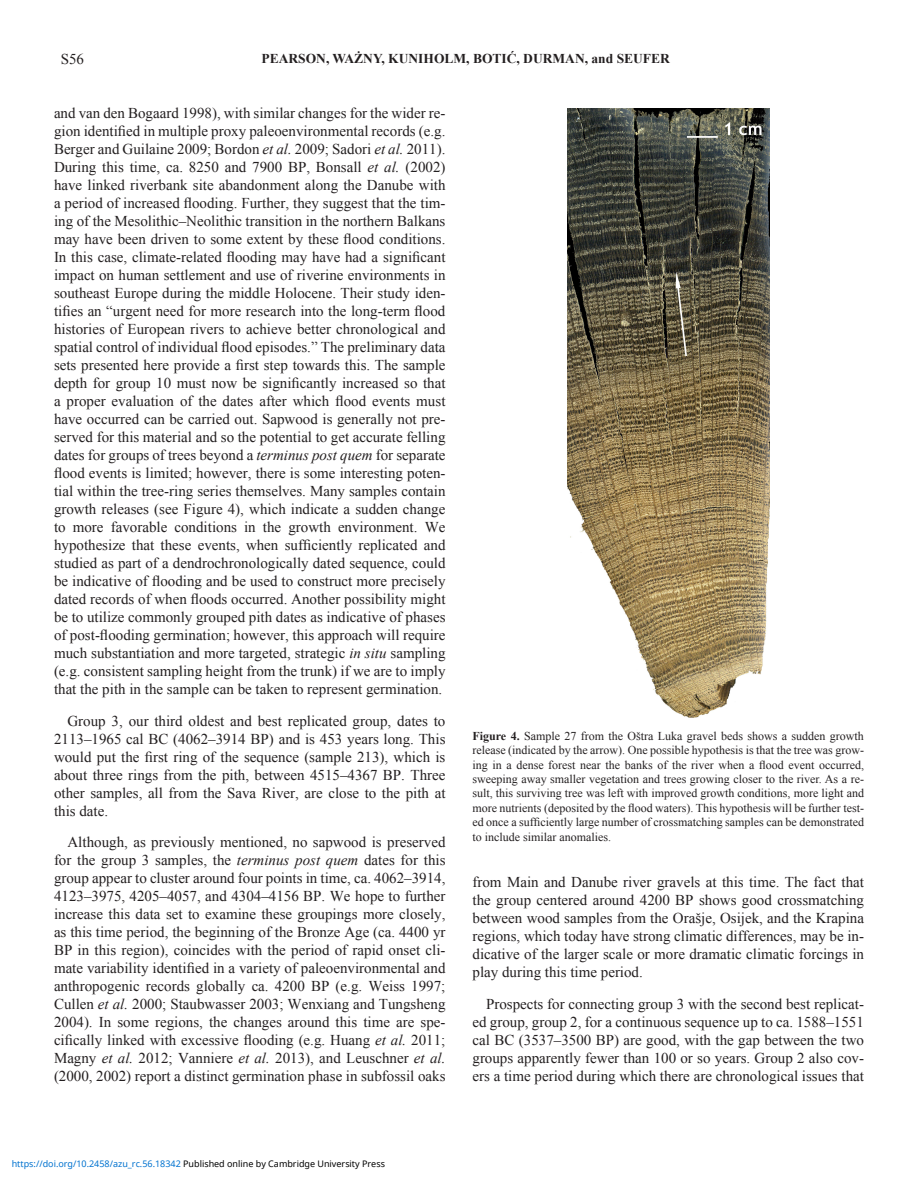
<style>
.page{position:relative;width:918px;height:1188px;background:#fff}
.page>*{position:absolute;margin:0;border:0;box-sizing:border-box;transform-origin:0 0}
.Body{font:15px/18px "Times New Roman";color:#231f20;text-align:justify}
.t1{font:700 13.5px "Times New Roman";color:#231f20}
.Fig__caption{font:12px/14.4px "Times New Roman";color:#231f20;text-align:justify}
.t2{font:9px "Noto Sans";color:#000}
.s1{font-style:italic}
.s2{font-weight:700}
.s3{color:#0172cf}
</style>
<div class="page">
<img style="left:567px;top:108px;width:202px;height:610px">
<p class="Body" style="left:61px;top:50px;width:25px">S56</p>
<p class="t1" style="left:262px;top:49px;width:410px">PEARSON, WAŻNY, KUNIHOLM, BOTIĆ, DURMAN, and SEUFER</p>
<p class="Body" style="left:54px;top:104px;width:393px">and van den Bogaard 1998), with similar changes for the wider re&shy;gion identified in multiple proxy paleoenvironmental records (e.g.<br>Berger and Guilaine 2009; Bordon <span class="s1">et al.</span> 2009; Sadori <span class="s1">et al.</span> 2011).<br>During this time, ca. 8250 and 7900 BP, Bonsall <span class="s1">et al.</span> (2002) have linked riverbank site abandonment along the Danube with a period of increased flooding. Further, they suggest that the tim&shy;ing of the Mesolithic–Neolithic transition in the northern Balkans may have been driven to some extent by these flood conditions.<br>In this case, climate-related flooding may have had a significant impact on human settlement and use of riverine environments in southeast Europe during the middle Holocene. Their study iden&shy;tifies an “urgent need for more research into the long-term flood histories of European rivers to achieve better chronological and spatial control of individual flood episodes.” The preliminary data sets presented here provide a first step towards this. The sample depth for group 10 must now be significantly increased so that a proper evaluation of the dates after which flood events must have occurred can be carried out. Sapwood is generally not pre&shy;served for this material and so the potential to get accurate felling dates for groups of trees beyond a <span class="s1">terminus post quem</span> for separate flood events is limited; however, there is some interesting poten&shy;tial within the tree-ring series themselves. Many samples contain growth releases (see Figure 4), which indicate a sudden change to more favorable conditions in the growth environment. We hypothesize that these events, when sufficiently replicated and studied as part of a dendrochronologically dated sequence, could be indicative of flooding and be used to construct more precisely dated records of when floods occurred. Another possibility might be to utilize commonly grouped pith dates as indicative of phases of post-flooding germination; however, this approach will require much substantiation and more targeted, strategic <span class="s1">in situ</span> sampling (e.g. consistent sampling height from the trunk) if we are to imply that the pith in the sample can be taken to represent germination.</p>
<p class="Body" style="left:54px;top:712px;width:393px;text-indent:14px">Group 3, our third oldest and best replicated group, dates to 2113–1965 cal BC (4062–3914 BP) and is 453 years long. This would put the first ring of the sequence (sample 213), which is about three rings from the pith, between 4515–4367 BP. Three other samples, all from the Sava River, are close to the pith at this date.</p>
<p class="Body" style="left:54px;top:833px;width:393px;text-indent:14px">Although, as previously mentioned, no sapwood is preserved for the group 3 samples, the <span class="s1">terminus post quem</span> dates for this group appear to cluster around four points in time, ca. 4062–3914, 4123–3975, 4205–4057, and 4304–4156 BP. We hope to further increase this data set to examine these groupings more closely, as this time period, the beginning of the Bronze Age (ca. 4400 yr BP in this region), coincides with the period of rapid onset cli&shy;mate variability identified in a variety of paleoenvironmental and anthropogenic records globally ca. 4200 BP (e.g. Weiss 1997; Cullen <span class="s1">et al.</span> 2000; Staubwasser 2003; Wenxiang and Tungsheng 2004). In some regions, the changes around this time are spe&shy;cifically linked with excessive flooding (e.g. Huang <span class="s1">et al.</span> 2011; Magny <span class="s1">et al.</span> 2012; Vanniere <span class="s1">et al.</span> 2013), and Leuschner <span class="s1">et al. </span>(2000, 2002) report a distinct germination phase in subfossil oaks</p>
<p class="Fig__caption" style="left:472px;top:728px;width:393px"><span class="s2">Figure 4.</span> Sample 27 from the Oštra Luka gravel beds shows a sudden growth release (indicated by the arrow). One possible hypothesis is that the tree was grow&shy;ing in a dense forest near the banks of the river when a flood event occurred, sweeping away smaller vegetation and trees growing closer to the river. As a re&shy;sult, this surviving tree was left with improved growth conditions, more light and more nutrients (deposited by the flood waters). This hypothesis will be further test&shy;ed once a sufficiently large number of crossmatching samples can be demonstrated to include similar anomalies.</p>
<p class="Body" style="left:472px;top:873px;width:393px">from Main and Danube river gravels at this time. The fact that the group centered around 4200 BP shows good crossmatching between wood samples from the Orašje, Osijek, and the Krapina regions, which today have strong climatic differences, may be in&shy;dicative of the larger scale or more dramatic climatic forcings in play during this time period.</p>
<p class="Body" style="left:472px;top:995px;width:393px;text-indent:14px">Prospects for connecting group 3 with the second best replicat&shy;ed group, group 2, for a continuous sequence up to ca. 1588–1551 cal BC (3537–3500 BP) are good, with the gap between the two groups apparently fewer than 100 or so years. Group 2 also cov&shy;ers a time period during which there are chronological issues that</p>
<p class="t2" style="left:12px;top:1157px;width:375px"><span class="s3">https://doi.org/10.2458/azu_rc.56.18342</span> Published online by Cambridge University Press</p>
</div>
